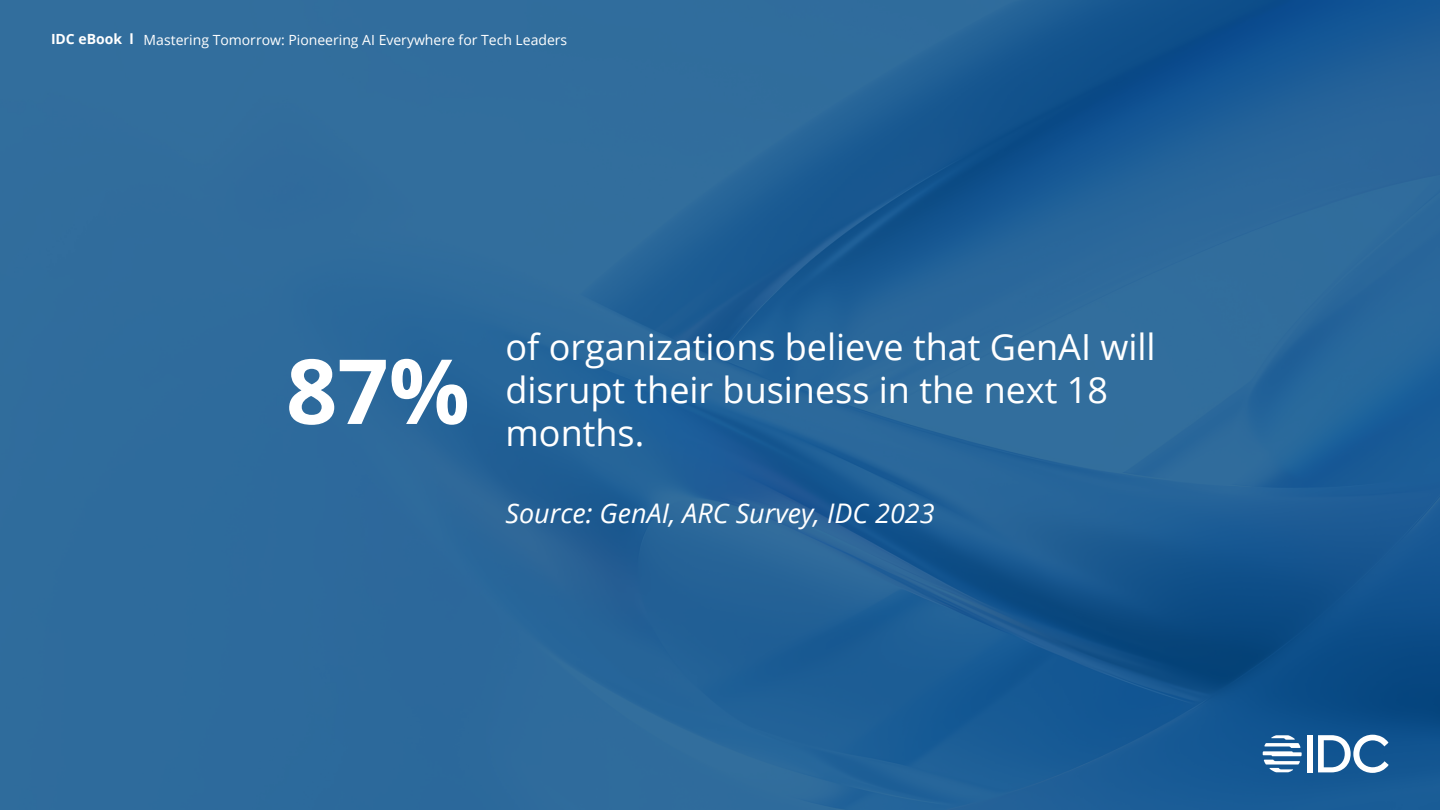
<style>
.page{position:relative;width:1440px;height:810px;background:#fff}
.page>*{position:absolute;margin:0;border:0;box-sizing:border-box;transform-origin:0 0}
.t1{font:700 90px "Open Sans";color:#fff}
.t2{font:36px/42.8px "Open Sans";color:#fff}
.t3{font:italic 27px "Open Sans";color:#fff}
.t4{font:14px "Open Sans";color:#fff}
.t5{font:700 14px "Open Sans";color:#fff}
</style>
<div class="page">
<img style="left:0;top:0;width:1440px;height:810px">
<div style="left:1307px;top:735px;width:6px;height:37px;background:#fff"></div>
<svg style="left:1318px;top:735px;width:71px;height:38px"></svg>
<svg style="left:1263px;top:735px;width:39px;height:37px"></svg>
<p class="t5" style="left:51px;top:29px;width:84px">IDC eBook l</p>
<p class="t4" style="left:144px;top:30px;width:425px">Mastering Tomorrow: Pioneering AI Everywhere for Tech Leaders</p>
<p class="t1" style="left:286px;top:328px;width:185px">87%</p>
<p class="t2" style="left:505px;top:325px;width:652px">of organizations believe that GenAI will disrupt their business in the next 18 months.</p>
<p class="t3" style="left:505px;top:494px;width:431px">Source: GenAI, ARC Survey, IDC 2023</p>
</div>
